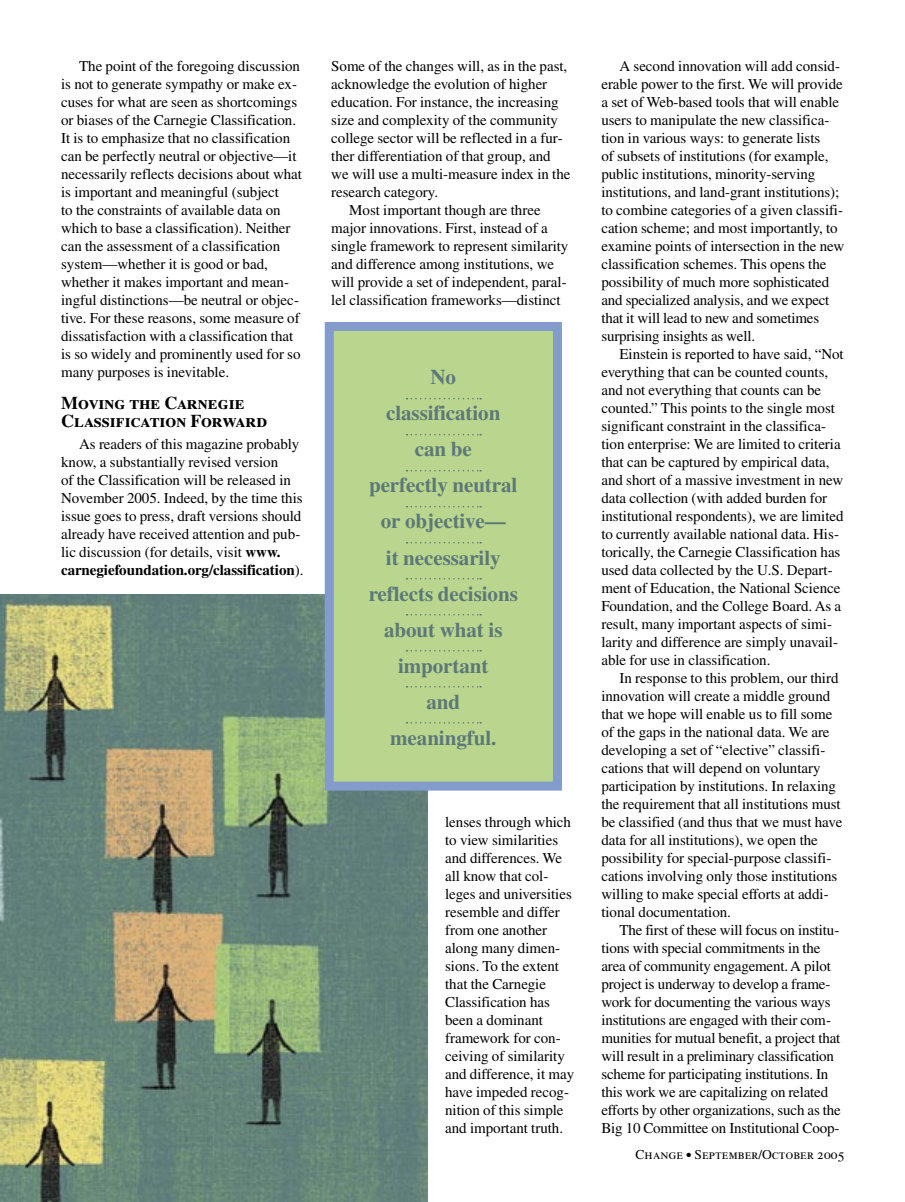
<style>
.page{position:relative;width:905px;height:1202px;background:#fff}
.page>*{position:absolute;margin:0;border:0;box-sizing:border-box;transform-origin:0 0}
.Pull_Quotes{font:700 21px "Times";letter-spacing:-.005em;color:#5c7878}
.Text_Subheads{font:18px/18px "Times Bold SC";letter-spacing:-.005em;color:#000}
.Text{font:15px/18px "Times";letter-spacing:-.005em;color:#000}
.t1{font:13.5px "Times Roman SC";letter-spacing:.005em;color:#000}
.s1{font-weight:700}
</style>
<div class="page">
<img style="left:0;top:594px;width:427px;height:608px">
<div style="left:329px;top:326px;width:228px;height:460px;background:#bad68e"></div>
<svg style="left:406px;top:398px;width:75px;height:1px"></svg>
<svg style="left:406px;top:434px;width:75px;height:1px"></svg>
<svg style="left:406px;top:470px;width:75px;height:1px"></svg>
<svg style="left:406px;top:506px;width:75px;height:1px"></svg>
<svg style="left:406px;top:542px;width:75px;height:1px"></svg>
<svg style="left:406px;top:578px;width:75px;height:1px"></svg>
<svg style="left:406px;top:614px;width:75px;height:1px"></svg>
<svg style="left:406px;top:650px;width:75px;height:1px"></svg>
<svg style="left:406px;top:686px;width:75px;height:1px"></svg>
<svg style="left:406px;top:722px;width:75px;height:1px"></svg>
<div style="left:325px;top:322px;width:237px;height:468px;border:9px solid #839ccc"></div>
<p class="Text" style="left:61px;top:57px;width:242px;text-indent:18px">The point of the foregoing discussion is not to generate sympathy or make ex&shy;cuses for what are seen as shortcomings or biases of the Carnegie Classification.<br>It is to emphasize that no classification can be perfectly neutral or objective—it necessarily reflects decisions about what is important and meaningful (subject<br>to the constraints of available data on which to base a classification). Neither can the assessment of a classification system—whether it is good or bad, whether it makes important and mean&shy;ingful distinctions—be neutral or objec&shy;tive. For these reasons, some measure of dissatisfaction with a classification that is so widely and prominently used for so many purposes is inevitable.</p>
<p class="Text_Subheads" style="left:61px;top:393px;width:208px">Moving the Carnegie<br>Classification Forward</p>
<p class="Text" style="left:61px;top:435px;width:244px;text-indent:18px">As readers of this magazine probably know, a substantially revised version<br>of the Classification will be released in November 2005. Indeed, by the time this issue goes to press, draft versions should already have received attention and pub&shy;lic discussion (for details, visit <span class="s1">www. carnegiefoundation.org/classification</span>).</p>
<p class="Text" style="left:331px;top:57px;width:241px">Some of the changes will, as in the past, acknowledge the evolution of higher education. For instance, the increasing size and complexity of the community college sector will be reflected in a fur&shy;ther differentiation of that group, and we will use a multi-measure index in the research category.</p>
<p class="Text" style="left:331px;top:201px;width:239px;text-indent:18px">Most important though are three major innovations. First, instead of a single framework to represent similarity and difference among institutions, we will provide a set of independent, paral&shy;lel classification frameworks—distinct</p>
<p class="Pull_Quotes" style="left:430px;top:365px;width:27px">No</p>
<p class="Pull_Quotes" style="left:386px;top:401px;width:116px">classification</p>
<p class="Pull_Quotes" style="left:415px;top:437px;width:58px">can be</p>
<p class="Pull_Quotes" style="left:369px;top:473px;width:150px">perfectly neutral</p>
<p class="Pull_Quotes" style="left:381px;top:509px;width:126px">or objective—</p>
<p class="Pull_Quotes" style="left:386px;top:545px;width:116px">it necessarily</p>
<p class="Pull_Quotes" style="left:368px;top:581px;width:151px">reflects decisions</p>
<p class="Pull_Quotes" style="left:384px;top:617px;width:120px">about what is</p>
<p class="Pull_Quotes" style="left:398px;top:653px;width:92px">important</p>
<p class="Pull_Quotes" style="left:426px;top:689px;width:35px">and</p>
<p class="Pull_Quotes" style="left:390px;top:725px;width:108px">meaningful.</p>
<p class="Text" style="left:445px;top:813px;width:131px">lenses through which to view similarities and differences. We all know that col&shy;leges and universities resemble and differ from one another along many dimen&shy;sions. To the extent that the Carnegie<br>Classification has been a dominant framework for con&shy;ceiving of similarity and difference, it may have impeded recog&shy;nition of this simple and important truth.</p>
<p class="Text" style="left:601px;top:57px;width:244px;text-indent:18px">A second innovation will add consid&shy;erable power to the first. We will provide a set of Web-based tools that will enable users to manipulate the new classifica&shy;tion in various ways: to generate lists<br>of subsets of institutions (for example, public institutions, minority-serving institutions, and land-grant institutions); to combine categories of a given classifi&shy;cation scheme; and most importantly, to examine points of intersection in the new classification schemes. This opens the possibility of much more sophisticated and specialized analysis, and we expect that it will lead to new and sometimes surprising insights as well.</p>
<p class="Text" style="left:601px;top:345px;width:244px;text-indent:18px">Einstein is reported to have said, “Not everything that can be counted counts, and not everything that counts can be counted.” This points to the single most significant constraint in the classifica&shy;tion enterprise: We are limited to criteria that can be captured by empirical data, and short of a massive investment in new data collection (with added burden for institutional respondents), we are limited to currently available national data. His&shy;torically, the Carnegie Classification has used data collected by the U.S. Depart&shy;ment of Education, the National Science Foundation, and the College Board. As a result, many important aspects of simi&shy;larity and difference are simply unavail&shy;able for use in classification.</p>
<p class="Text" style="left:601px;top:669px;width:243px;text-indent:18px">In response to this problem, our third innovation will create a middle ground that we hope will enable us to fill some of the gaps in the national data. We are developing a set of “elective” classifi&shy;cations that will depend on voluntary participation by institutions. In relaxing the requirement that all institutions must be classified (and thus that we must have data for all institutions), we open the possibility for special-purpose classifi&shy;cations involving only those institutions willing to make special efforts at addi&shy;tional documentation.</p>
<p class="Text" style="left:601px;top:921px;width:241px;text-indent:18px">The first of these will focus on institu&shy;tions with special commitments in the area of community engagement. A pilot project is underway to develop a frame&shy;work for documenting the various ways institutions are engaged with their com&shy;munities for mutual benefit, a project that will result in a preliminary classification scheme for participating institutions. In this work we are capitalizing on related efforts by other organizations, such as the Big 10 Committee on Institutional Coop-</p>
<p class="t1" style="left:635px;top:1146px;width:210px">Change ● September/October 2005</p>
</div>
